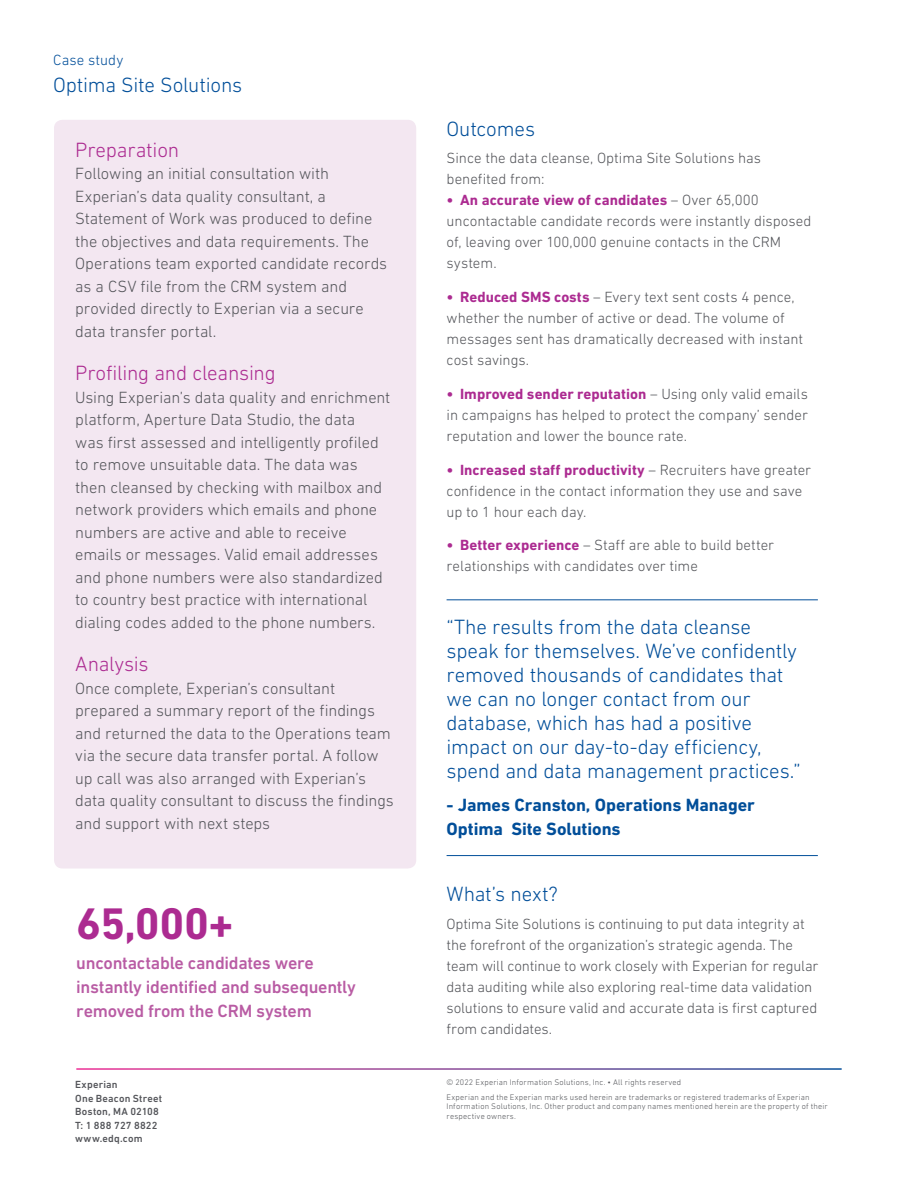
<style>
.page{position:relative;width:918px;height:1188px;background:#fff}
.page>*{position:absolute;margin:0;border:0;box-sizing:border-box;transform-origin:0 0}
.Title_heading_30_34{font:700 45px "DIN Next W1 G";color:#ac2b91}
.Quote_A_14_16{font:300 21px/24px "DIN Next W1 G";letter-spacing:-.01em;color:#014e99}
.Headline_14_16{font:300 21px "DIN Next W1 G";letter-spacing:-.01em;color:#ac2b91}
.Running_header_14_15{font:300 21px "DIN Next W1 G";letter-spacing:-.01em;color:#014e99}
.Headline_14_16-2{font:300 21px "DIN Next W1 G";letter-spacing:-.005em;color:#014e99}
.Introduction_12_16{font:500 18px/24px "DIN Next W1 G";letter-spacing:-.015em;color:#b95ca4}
.Quote_A_14_16-2{font:700 18px/24px "DIN Next W1 G";letter-spacing:-.005em;color:#014e99}
.Bullet{font:300 16.5px/22.5px "DIN Next W1 G";letter-spacing:-.005em;color:#54555a}
.Headline_14_16-3{font:300 15px/21px "DIN Next W1 G";color:#54555a}
.Running_sub_header_1{font:300 15px "DIN Next W1 G";letter-spacing:.005em;color:#014e99}
.Footer_address_7_9{font:500 10.5px "DIN Next W1 G";letter-spacing:.02em;color:#54555a}
.Footer_5_5_6_5{font:300 8.25px/9.8px "DIN Next W1 G";letter-spacing:.02em;color:#54555a}
.s1{font-weight:700;color:#ac2b91}
</style>
<div class="page">
<div style="left:54px;top:120px;width:362px;height:749px;background:#f3e7f1;border-radius:9px"></div>
<hr style="left:447px;top:599px;width:371px;height:1px;background:#014e99">
<hr style="left:447px;top:855px;width:371px;height:1px;background:#014e99">
<p class="Running_sub_header_1" style="left:53px;top:52px;width:72px">Case study</p>
<p class="Running_header_14_15" style="left:53px;top:73px;width:190px">Optima Site Solutions</p>
<p class="Headline_14_16" style="left:75px;top:138px;width:105px">Preparation</p>
<p class="Bullet" style="left:75px;top:162px;width:313px">Following an initial consultation with Experian’s data quality consultant, a Statement of Work was produced to define the objectives and data requirements. The Operations team exported candidate records as a CSV file from the CRM system and provided directly to Experian via a secure data transfer portal.</p>
<p class="Headline_14_16" style="left:75px;top:361px;width:202px">Profiling and cleansing</p>
<p class="Bullet" style="left:75px;top:386px;width:317px">Using Experian’s data quality and enrichment platform, Aperture Data Studio, the data<br>was first assessed and intelligently profiled to remove unsuitable data. The data was then cleansed by checking with mailbox and network providers which emails and phone numbers are active and able to receive emails or messages. Valid email addresses and phone numbers were also standardized to country best practice with international dialing codes added to the phone numbers.</p>
<p class="Headline_14_16" style="left:75px;top:652px;width:75px">Analysis</p>
<p class="Bullet" style="left:75px;top:677px;width:320px">Once complete, Experian’s consultant prepared a summary report of the findings and returned the data to the Operations team via the secure data transfer portal. A follow up call was also arranged with Experian’s data quality consultant to discuss the findings and support with next steps</p>
<p class="Title_heading_30_34" style="left:76px;top:898px;width:159px">65,000+</p>
<p class="Introduction_12_16" style="left:76px;top:951px;width:281px">uncontactable candidates were instantly identified and subsequently removed from the CRM system</p>
<p class="Footer_address_7_9" style="left:75px;top:1078px;width:44px">Experian</p>
<p class="Footer_address_7_9" style="left:75px;top:1092px;width:88px">One Beacon Street</p>
<p class="Footer_address_7_9" style="left:75px;top:1105px;width:85px">Boston, MA 02108</p>
<p class="Footer_address_7_9" style="left:75px;top:1119px;width:84px">T: 1 888 727 8822</p>
<p class="Footer_address_7_9" style="left:75px;top:1132px;width:69px">www.edq.com</p>
<p class="Headline_14_16-2" style="left:447px;top:116px;width:90px">Outcomes</p>
<p class="Headline_14_16-3" style="left:447px;top:148px;width:316px">Since the data cleanse, Optima Site Solutions has benefited from:</p>
<p class="Headline_14_16-3" style="left:447px;top:190px;width:366px"><span class="s1">• An accurate view of candidates</span> – Over 65,000 uncontactable candidate records were instantly disposed of, leaving over 100,000 genuine contacts in the CRM system.</p>
<p class="Headline_14_16-3" style="left:447px;top:286px;width:358px"><span class="s1">• Reduced SMS costs</span> – Every text sent costs 4 pence, whether the number of active or dead. The volume of messages sent has dramatically decreased with instant cost savings.</p>
<p class="Headline_14_16-3" style="left:447px;top:383px;width:363px;text-align:justify"><span class="s1">• Improved sender reputation</span> – Using only valid emails in campaigns has helped to protect the company’ sender reputation and lower the bounce rate.</p>
<p class="Headline_14_16-3" style="left:447px;top:459px;width:366px"><span class="s1">• Increased staff productivity</span> – Recruiters have greater confidence in the contact information they use and save up to 1 hour each day.</p>
<p class="Headline_14_16-3" style="left:447px;top:535px;width:329px"><span class="s1">• Better experience</span> – Staff are able to build better relationships with candidates over time</p>
<p class="Quote_A_14_16" style="left:447px;top:615px;width:356px">“The results from the data cleanse speak for themselves. We’ve confidently removed thousands of candidates that we can no longer contact from our database, which has had a positive impact on our day-to-day efficiency, spend and data management practices.”</p>
<p class="Quote_A_14_16-2" style="left:447px;top:793px;width:310px">- James Cranston, Operations Manager<br>Optima Site Solutions</p>
<p class="Headline_14_16-2" style="left:447px;top:882px;width:113px">What’s next?</p>
<p class="Headline_14_16-3" style="left:447px;top:913px;width:374px">Optima Site Solutions is continuing to put data integrity at the forefront of the organization’s strategic agenda. The team will continue to work closely with Experian for regular data auditing while also exploring real-time data validation solutions to ensure valid and accurate data is first captured from candidates.</p>
<p class="Footer_5_5_6_5" style="left:447px;top:1078px;width:236px">© 2022 Experian Information Solutions, Inc. • All rights reserved</p>
<p class="Footer_5_5_6_5" style="left:447px;top:1092px;width:383px">Experian and the Experian marks used herein are trademarks or registered trademarks of Experian<br>Information Solutions, Inc. Other product and company names mentioned herein are the property of their respective owners.</p>
</div>
